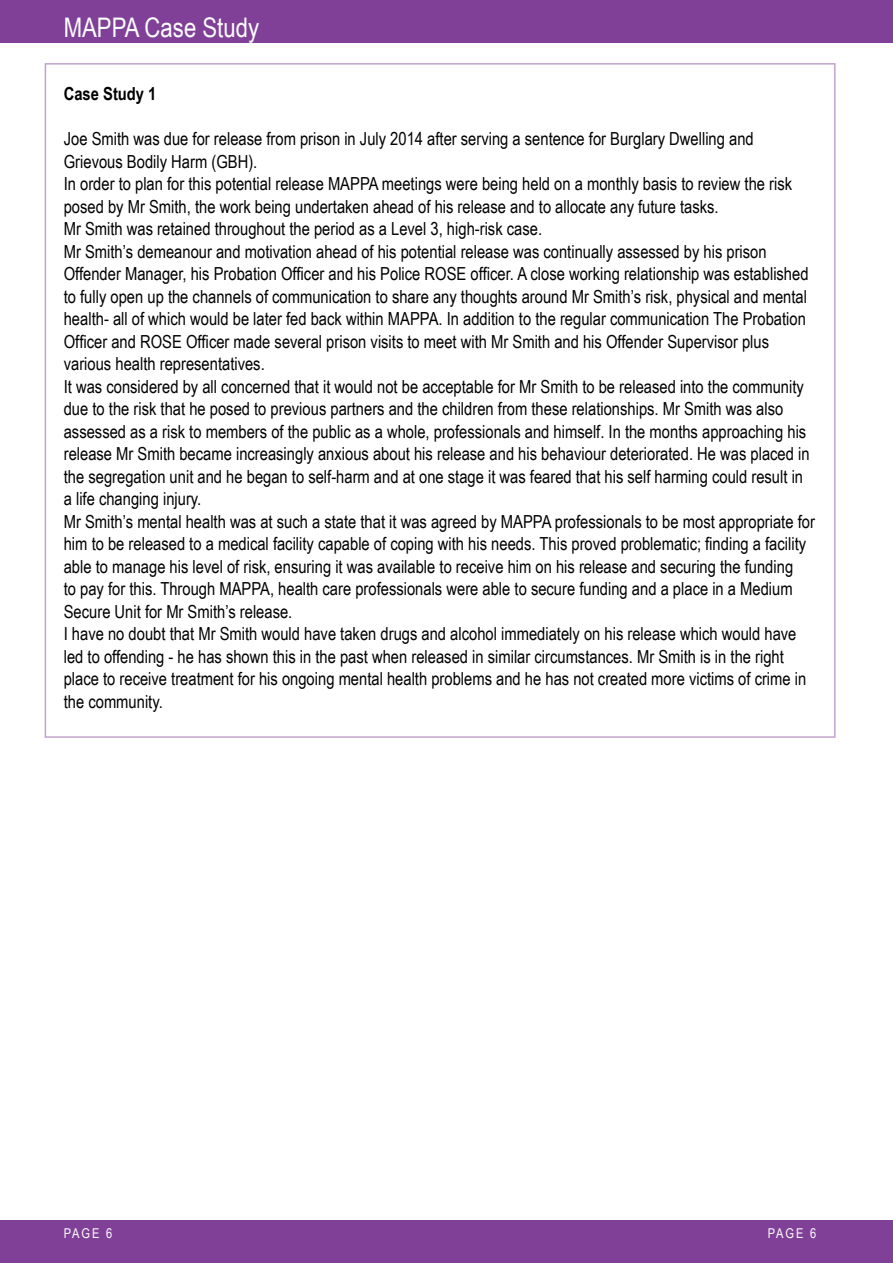
<style>
.page{position:relative;width:893px;height:1263px;background:#fff}
.page>*{position:absolute;margin:0;border:0;box-sizing:border-box;transform-origin:0 0}
.t1{font:27px "Arial Narrow";color:#fff}
.t2{font:18px/22.5px "Arial Narrow";color:#000}
.t3{font:700 18px "Arial Narrow";color:#000}
.t4{font:13.5px "Arial Narrow";letter-spacing:.14em;color:#fff}
</style>
<div class="page">
<div style="left:0;top:0;width:893px;height:43px;background:#804098"></div>
<div style="left:0;top:1220px;width:893px;height:43px;background:#804098"></div>
<h1 class="t1" style="left:64px;top:12px;width:197px">MAPPA Case Study</h1>
<p class="t3" style="left:64px;top:83px;width:94px">Case Study 1</p>
<p class="t2" style="left:64px;top:127px;width:753px">Joe Smith was due for release from prison in July 2014 after serving a sentence for Burglary Dwelling and Grievous Bodily Harm (GBH).<br>In order to plan for this potential release MAPPA meetings were being held on a monthly basis to review the risk posed by Mr Smith, the work being undertaken ahead of his release and to allocate any future tasks.<br>Mr Smith was retained throughout the period as a Level 3, high-risk case.<br>Mr Smith’s demeanour and motivation ahead of his potential release was continually assessed by his prison Offender Manager, his Probation Officer and his Police ROSE officer. A close working relationship was established to fully open up the channels of communication to share any thoughts around Mr Smith’s risk, physical and mental health- all of which would be later fed back within MAPPA. In addition to the regular communication The Probation Officer and ROSE Officer made several prison visits to meet with Mr Smith and his Offender Supervisor plus various health representatives.<br>It was considered by all concerned that it would not be acceptable for Mr Smith to be released into the community due to the risk that he posed to previous partners and the children from these relationships. Mr Smith was also assessed as a risk to members of the public as a whole, professionals and himself. In the months approaching his release Mr Smith became increasingly anxious about his release and his behaviour deteriorated. He was placed in the segregation unit and he began to self-harm and at one stage it was feared that his self harming could result in a life changing injury.<br>Mr Smith’s mental health was at such a state that it was agreed by MAPPA professionals to be most appropriate for him to be released to a medical facility capable of coping with his needs. This proved problematic; finding a facility able to manage his level of risk, ensuring it was available to receive him on his release and securing the funding<br>to pay for this. Through MAPPA, health care professionals were able to secure funding and a place in a Medium Secure Unit for Mr Smith’s release.<br>I have no doubt that Mr Smith would have taken drugs and alcohol immediately on his release which would have led to offending - he has shown this in the past when released in similar circumstances. Mr Smith is in the right place to receive treatment for his ongoing mental health problems and he has not created more victims of crime in the community.</p>
<p class="t4" style="left:64px;top:1225px;width:50px">PAGE 6</p>
<p class="t4" style="left:768px;top:1225px;width:50px">PAGE 6</p>
</div>
